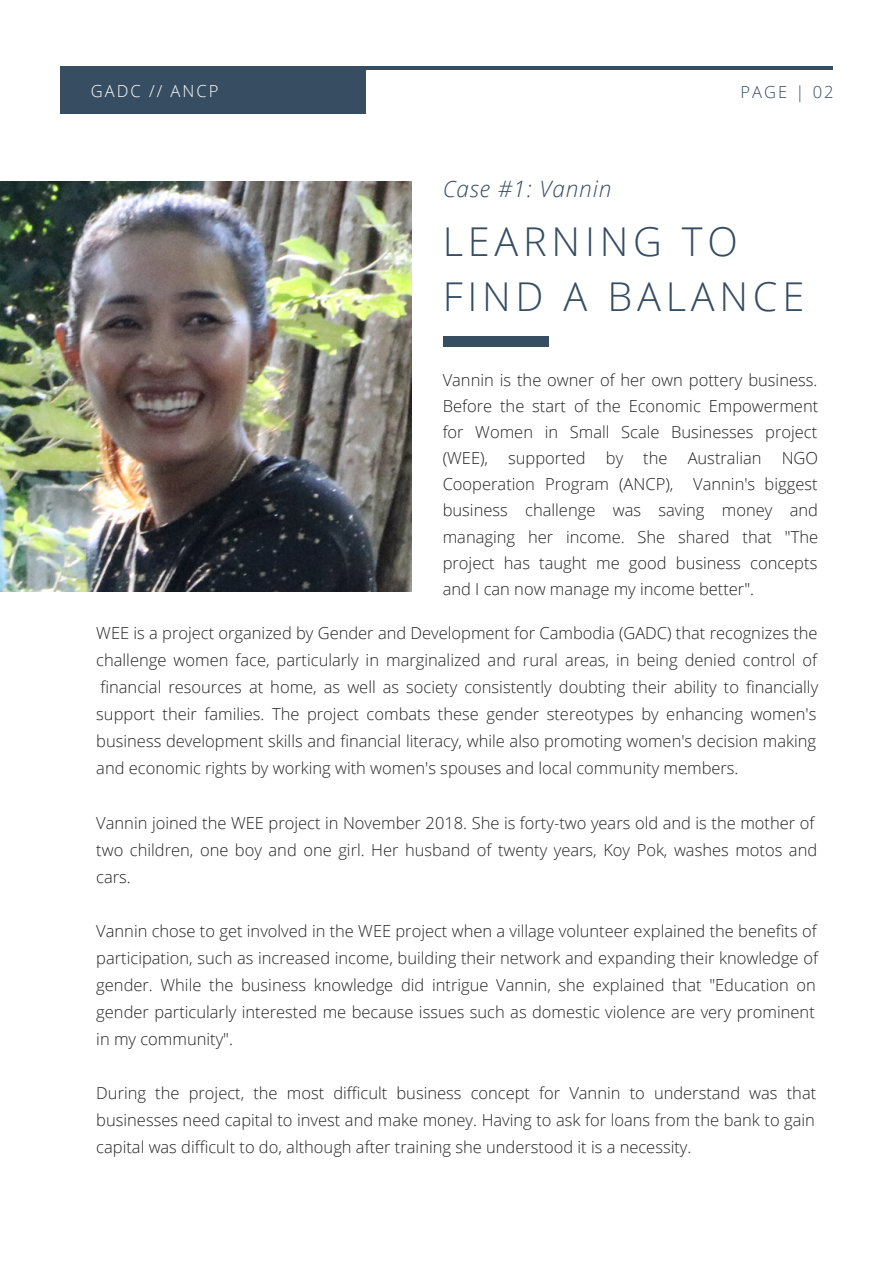
<style>
.page{position:relative;width:894px;height:1264px;background:#fff}
.page>*{position:absolute;margin:0;border:0;box-sizing:border-box;transform-origin:0 0}
.t1{font:300 39.75px/55.2px "Open Sans";letter-spacing:.12em;color:#364d62}
.t2{font:italic 300 22.5px "Open Sans";letter-spacing:.04em;color:#364d62}
.t3{font:300 16.5px/27px "Open Sans";color:#222}
.t4{font:300 16.5px "Open Sans";letter-spacing:.12em;color:#fff}
.t5{font:300 16.5px "Open Sans";letter-spacing:.12em;color:#364d62}
</style>
<div class="page">
<hr style="left:61px;top:66px;width:771px;height:4px;background:#364d62">
<div style="left:61px;top:66px;width:305px;height:48px;background:#364d62"></div>
<img style="left:0;top:181px;width:411px;height:410px">
<div style="left:442px;top:336px;width:106px;height:10px;background:#364d62"></div>
<p class="t4" style="left:91px;top:79px;width:129px">GADC // ANCP</p>
<p class="t5" style="left:740px;top:80px;width:94px">PAGE | 02</p>
<h2 class="t2" style="left:442px;top:173px;width:170px">Case #1: Vannin</h2>
<h1 class="t1" style="left:442px;top:213px;width:363px">LEARNING TO<br>FIND A BALANCE</h1>
<p class="t3" style="left:442px;top:366px;width:377px;line-height:26.1px;text-align:justify">Vannin is the owner of her own pottery business.<br>Before the start of the Economic Empowerment for Women in Small Scale Businesses project (WEE), supported by the Australian NGO Cooperation Program (ANCP), Vannin's biggest business challenge was saving money and managing her income. She shared that "The project has taught me good business concepts and I can now manage my income better".</p>
<p class="t3" style="left:96px;top:619px;width:723px">WEE is a project organized by Gender and Development for Cambodia (GADC) that recognizes the challenge women face, particularly in marginalized and rural areas, in being denied control of financial resources at home, as well as society consistently doubting their ability to financially support their families. The project combats these gender stereotypes by enhancing women's business development skills and financial literacy, while also promoting women's decision making and economic rights by working with women's spouses and local community members.</p>
<p class="t3" style="left:96px;top:808px;width:722px">Vannin joined the WEE project in November 2018. She is forty-two years old and is the mother of two children, one boy and one girl. Her husband of twenty years, Koy Pok, washes motos and cars.</p>
<p class="t3" style="left:96px;top:916px;width:723px">Vannin chose to get involved in the WEE project when a village volunteer explained the benefits of participation, such as increased income, building their network and expanding their knowledge of gender. While the business knowledge did intrigue Vannin, she explained that "Education on gender particularly interested me because issues such as domestic violence are very prominent in my community".</p>
<p class="t3" style="left:96px;top:1078px;width:721px;text-align:justify">During the project, the most difficult business concept for Vannin to understand was that businesses need capital to invest and make money. Having to ask for loans from the bank to gain capital was difficult to do, although after training she understood it is a necessity.</p>
</div>
